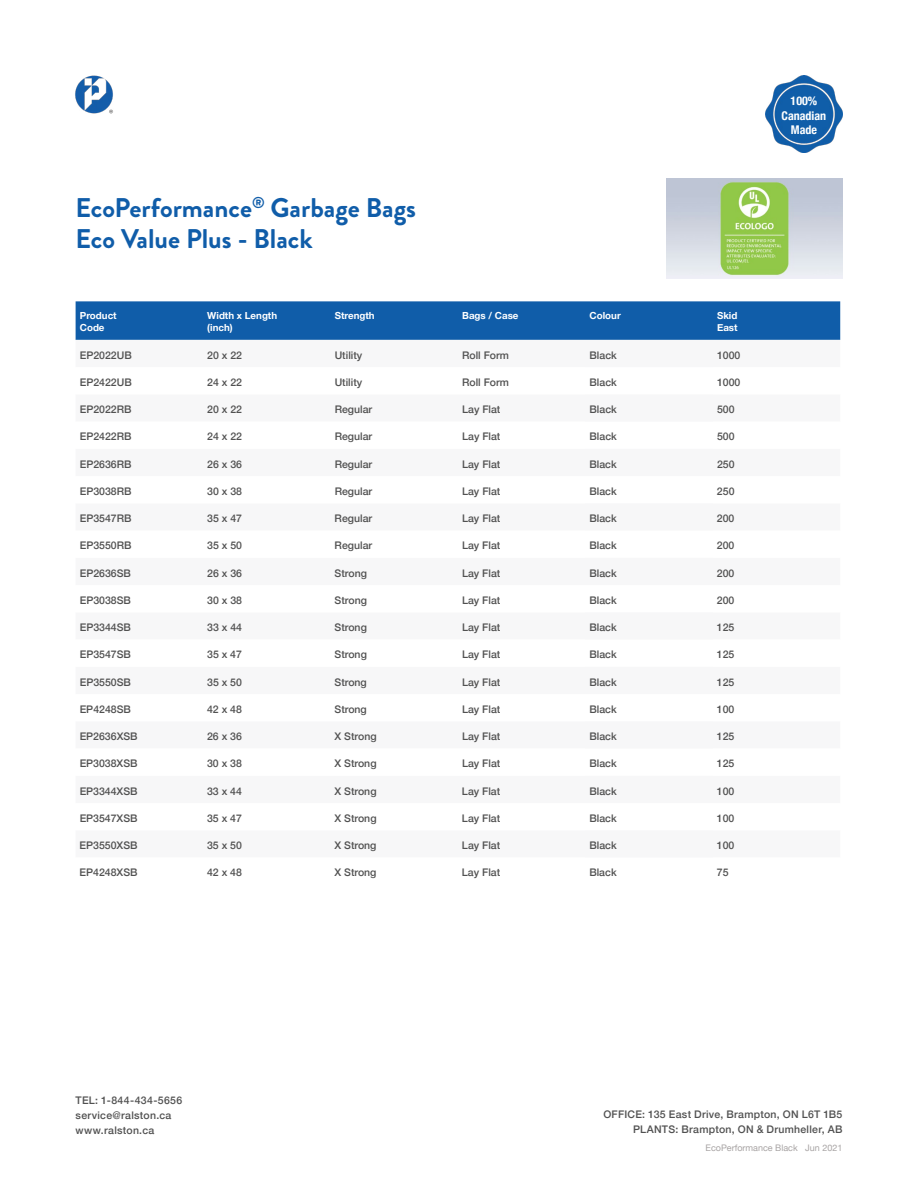
<style>
.page{position:relative;width:918px;height:1188px;background:#fff}
.page>*{position:absolute;margin:0;border:0;box-sizing:border-box;transform-origin:0 0}
.t1{font:700 27px/31.5px "Brandon Grotesque";color:#105da9}
.t2{font:700 condensed 12px/14.4px "Helvetica Neue";color:#fff;text-align:center}
.t3{font:500 10.5px "Helvetica Neue";color:#515151}
.t4{font:500 10.5px/15px "Helvetica Neue";letter-spacing:.025em;color:#515151;text-align:right}
.t5{font:500 10.5px/15px "Helvetica Neue";letter-spacing:.03em;color:#515151}
.t6{font:700 9.75px/12px "Helvetica Neue";color:#fff}
.t7{font:9px "Helvetica Neue";color:#a8a4a4}
</style>
<div class="page">
<img style="left:75px;top:75px;width:38px;height:39px">
<img style="left:765px;top:76px;width:77px;height:76px">
<img style="left:667px;top:179px;width:175px;height:99px">
<div style="left:76px;top:301px;width:764px;height:39px;background:#105da9"></div>
<h1 class="t1" style="left:76px;top:192px;width:342px">EcoPerformance<sup>®</sup> Garbage Bags<br>Eco Value Plus - Black</h1>
<p class="t6" style="left:80px;top:310px;width:38px">Product<br>Code</p>
<p class="t6" style="left:207px;top:310px;width:71px">Width x Length (inch)</p>
<p class="t6" style="left:335px;top:310px;width:41px">Strength</p>
<p class="t6" style="left:462px;top:310px;width:58px">Bags / Case</p>
<p class="t6" style="left:590px;top:310px;width:33px">Colour</p>
<p class="t6" style="left:717px;top:310px;width:22px">Skid<br>East</p>
<p class="t3" style="left:80px;top:346px;width:53px">EP2022UB</p>
<p class="t3" style="left:207px;top:346px;width:36px">20 x 22</p>
<p class="t3" style="left:335px;top:346px;width:29px">Utility</p>
<p class="t3" style="left:462px;top:346px;width:48px">Roll Form</p>
<p class="t3" style="left:590px;top:346px;width:29px">Black</p>
<p class="t3" style="left:717px;top:346px;width:25px">1000</p>
<p class="t3" style="left:80px;top:374px;width:53px">EP2422UB</p>
<p class="t3" style="left:207px;top:374px;width:36px">24 x 22</p>
<p class="t3" style="left:335px;top:374px;width:29px">Utility</p>
<p class="t3" style="left:462px;top:374px;width:48px">Roll Form</p>
<p class="t3" style="left:590px;top:374px;width:29px">Black</p>
<p class="t3" style="left:717px;top:374px;width:25px">1000</p>
<p class="t3" style="left:80px;top:401px;width:53px">EP2022RB</p>
<p class="t3" style="left:207px;top:401px;width:36px">20 x 22</p>
<p class="t3" style="left:335px;top:401px;width:39px">Regular</p>
<p class="t3" style="left:462px;top:401px;width:40px">Lay Flat</p>
<p class="t3" style="left:590px;top:401px;width:29px">Black</p>
<p class="t3" style="left:717px;top:401px;width:19px">500</p>
<p class="t3" style="left:80px;top:428px;width:53px">EP2422RB</p>
<p class="t3" style="left:207px;top:428px;width:36px">24 x 22</p>
<p class="t3" style="left:335px;top:428px;width:39px">Regular</p>
<p class="t3" style="left:462px;top:428px;width:40px">Lay Flat</p>
<p class="t3" style="left:590px;top:428px;width:29px">Black</p>
<p class="t3" style="left:717px;top:428px;width:19px">500</p>
<p class="t3" style="left:80px;top:455px;width:53px">EP2636RB</p>
<p class="t3" style="left:207px;top:455px;width:36px">26 x 36</p>
<p class="t3" style="left:335px;top:455px;width:39px">Regular</p>
<p class="t3" style="left:462px;top:455px;width:40px">Lay Flat</p>
<p class="t3" style="left:590px;top:455px;width:29px">Black</p>
<p class="t3" style="left:717px;top:455px;width:19px">250</p>
<p class="t3" style="left:80px;top:483px;width:53px">EP3038RB</p>
<p class="t3" style="left:207px;top:483px;width:36px">30 x 38</p>
<p class="t3" style="left:335px;top:483px;width:39px">Regular</p>
<p class="t3" style="left:462px;top:483px;width:40px">Lay Flat</p>
<p class="t3" style="left:590px;top:483px;width:29px">Black</p>
<p class="t3" style="left:717px;top:483px;width:19px">250</p>
<p class="t3" style="left:80px;top:510px;width:53px">EP3547RB</p>
<p class="t3" style="left:207px;top:510px;width:36px">35 x 47</p>
<p class="t3" style="left:335px;top:510px;width:39px">Regular</p>
<p class="t3" style="left:462px;top:510px;width:40px">Lay Flat</p>
<p class="t3" style="left:590px;top:510px;width:29px">Black</p>
<p class="t3" style="left:717px;top:510px;width:19px">200</p>
<p class="t3" style="left:80px;top:537px;width:53px">EP3550RB</p>
<p class="t3" style="left:207px;top:537px;width:36px">35 x 50</p>
<p class="t3" style="left:335px;top:537px;width:39px">Regular</p>
<p class="t3" style="left:462px;top:537px;width:40px">Lay Flat</p>
<p class="t3" style="left:590px;top:537px;width:29px">Black</p>
<p class="t3" style="left:717px;top:537px;width:19px">200</p>
<p class="t3" style="left:80px;top:564px;width:53px">EP2636SB</p>
<p class="t3" style="left:207px;top:564px;width:36px">26 x 36</p>
<p class="t3" style="left:335px;top:564px;width:34px">Strong</p>
<p class="t3" style="left:462px;top:564px;width:40px">Lay Flat</p>
<p class="t3" style="left:590px;top:564px;width:29px">Black</p>
<p class="t3" style="left:717px;top:564px;width:19px">200</p>
<p class="t3" style="left:80px;top:592px;width:53px">EP3038SB</p>
<p class="t3" style="left:207px;top:592px;width:36px">30 x 38</p>
<p class="t3" style="left:335px;top:592px;width:34px">Strong</p>
<p class="t3" style="left:462px;top:592px;width:40px">Lay Flat</p>
<p class="t3" style="left:590px;top:592px;width:29px">Black</p>
<p class="t3" style="left:717px;top:592px;width:19px">200</p>
<p class="t3" style="left:80px;top:619px;width:53px">EP3344SB</p>
<p class="t3" style="left:207px;top:619px;width:36px">33 x 44</p>
<p class="t3" style="left:335px;top:619px;width:34px">Strong</p>
<p class="t3" style="left:462px;top:619px;width:40px">Lay Flat</p>
<p class="t3" style="left:590px;top:619px;width:29px">Black</p>
<p class="t3" style="left:717px;top:619px;width:19px">125</p>
<p class="t3" style="left:80px;top:646px;width:53px">EP3547SB</p>
<p class="t3" style="left:207px;top:646px;width:36px">35 x 47</p>
<p class="t3" style="left:335px;top:646px;width:34px">Strong</p>
<p class="t3" style="left:462px;top:646px;width:40px">Lay Flat</p>
<p class="t3" style="left:589px;top:646px;width:29px">Black</p>
<p class="t3" style="left:717px;top:646px;width:19px">125</p>
<p class="t3" style="left:80px;top:673px;width:53px">EP3550SB</p>
<p class="t3" style="left:207px;top:673px;width:36px">35 x 50</p>
<p class="t3" style="left:335px;top:673px;width:34px">Strong</p>
<p class="t3" style="left:462px;top:673px;width:40px">Lay Flat</p>
<p class="t3" style="left:589px;top:673px;width:29px">Black</p>
<p class="t3" style="left:717px;top:673px;width:19px">125</p>
<p class="t3" style="left:80px;top:701px;width:53px">EP4248SB</p>
<p class="t3" style="left:207px;top:701px;width:36px">42 x 48</p>
<p class="t3" style="left:335px;top:701px;width:34px">Strong</p>
<p class="t3" style="left:462px;top:701px;width:40px">Lay Flat</p>
<p class="t3" style="left:589px;top:701px;width:29px">Black</p>
<p class="t3" style="left:717px;top:701px;width:19px">100</p>
<p class="t3" style="left:80px;top:728px;width:59px">EP2636XSB</p>
<p class="t3" style="left:207px;top:728px;width:36px">26 x 36</p>
<p class="t3" style="left:335px;top:728px;width:44px">X Strong</p>
<p class="t3" style="left:462px;top:728px;width:40px">Lay Flat</p>
<p class="t3" style="left:589px;top:728px;width:29px">Black</p>
<p class="t3" style="left:717px;top:728px;width:19px">125</p>
<p class="t3" style="left:80px;top:755px;width:59px">EP3038XSB</p>
<p class="t3" style="left:207px;top:755px;width:36px">30 x 38</p>
<p class="t3" style="left:335px;top:755px;width:44px">X Strong</p>
<p class="t3" style="left:462px;top:755px;width:40px">Lay Flat</p>
<p class="t3" style="left:589px;top:755px;width:29px">Black</p>
<p class="t3" style="left:717px;top:755px;width:19px">125</p>
<p class="t3" style="left:80px;top:782px;width:59px">EP3344XSB</p>
<p class="t3" style="left:207px;top:782px;width:36px">33 x 44</p>
<p class="t3" style="left:335px;top:782px;width:44px">X Strong</p>
<p class="t3" style="left:462px;top:782px;width:40px">Lay Flat</p>
<p class="t3" style="left:589px;top:782px;width:29px">Black</p>
<p class="t3" style="left:717px;top:782px;width:19px">100</p>
<p class="t3" style="left:80px;top:810px;width:59px">EP3547XSB</p>
<p class="t3" style="left:207px;top:810px;width:36px">35 x 47</p>
<p class="t3" style="left:335px;top:810px;width:44px">X Strong</p>
<p class="t3" style="left:462px;top:810px;width:40px">Lay Flat</p>
<p class="t3" style="left:589px;top:810px;width:29px">Black</p>
<p class="t3" style="left:717px;top:810px;width:19px">100</p>
<p class="t3" style="left:80px;top:837px;width:59px">EP3550XSB</p>
<p class="t3" style="left:207px;top:837px;width:36px">35 x 50</p>
<p class="t3" style="left:335px;top:837px;width:44px">X Strong</p>
<p class="t3" style="left:462px;top:837px;width:40px">Lay Flat</p>
<p class="t3" style="left:589px;top:837px;width:29px">Black</p>
<p class="t3" style="left:717px;top:837px;width:19px">100</p>
<p class="t3" style="left:80px;top:864px;width:59px">EP4248XSB</p>
<p class="t3" style="left:207px;top:864px;width:36px">42 x 48</p>
<p class="t3" style="left:335px;top:864px;width:44px">X Strong</p>
<p class="t3" style="left:462px;top:864px;width:40px">Lay Flat</p>
<p class="t3" style="left:589px;top:864px;width:29px">Black</p>
<p class="t3" style="left:717px;top:864px;width:13px">75</p>
<p class="t2" style="left:782px;top:93px;width:46px">100%<br>Canadian<br>Made</p>
<p class="t5" style="left:76px;top:1092px;width:108px">TEL: 1-844-434-5656 service@ralston.ca www.ralston.ca</p>
<p class="t4" style="left:603px;top:1105px;width:240px">OFFICE: 135 East Drive, Brampton, ON L6T 1B5<br>PLANTS: Brampton, ON &amp; Drumheller, AB</p>
<p class="t7" style="left:706px;top:1142px;width:138px">EcoPerformance Black Jun 2021</p>
</div>
